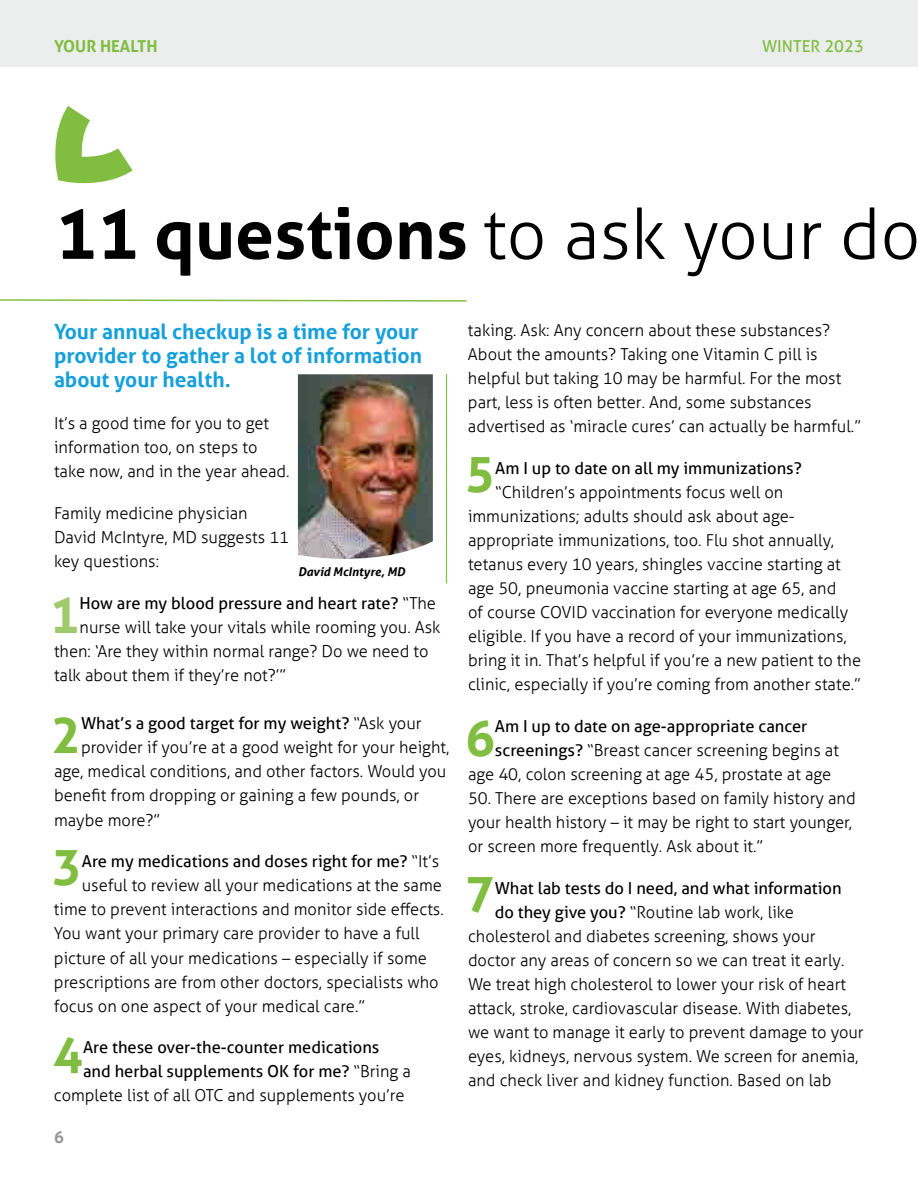
<style>
.page{position:relative;width:918px;height:1188px;background:#fff}
.page>*{position:absolute;margin:0;border:0;box-sizing:border-box;transform-origin:0 0}
.t1{font:700 69.75px "Aller";color:#000}
.t2{font:700 49.65px "Aller";color:#81bd41}
.t3{font:700 49.65px "Aller";color:#a0c96c}
.t4{font:700 21px/24px "Aller";color:#16a0db}
.t5{font:300 16.5px/24px "Aller";color:#000}
.t6{font:16.5px "Aller";color:#000}
.t7{font:700 16.5px "Aller";color:#81bd41}
.t8{font:16.5px "Aller";color:#81bd41}
.t9{font:700 16.5px "Aller";color:#989898}
.t10{font:italic 700 12px "Aller";color:#000}
.s1{font-weight:300}
.s2{font-weight:400}
</style>
<div class="page">
<div style="left:0;top:0;width:918px;height:68px;background:#eceded"></div>
<img style="left:298px;top:374px;width:135px;height:185px">
<hr style="left:446px;top:374px;width:1px;height:209px;background:#81bd41">
<svg style="left:0;top:299px;width:467px;height:3px"></svg>
<svg style="left:55px;top:106px;width:78px;height:78px"></svg>
<p class="t7" style="left:54px;top:36px;width:105px">YOUR HEALTH</p>
<p class="t8" style="left:762px;top:36px;width:103px">WINTER 2023</p>
<h1 class="t1" style="left:55px;top:191px;width:867px">11 questions <span class="s1">to ask your do</span></h1>
<p class="t4" style="left:54px;top:320px;width:370px">Your annual checkup is a time for your provider to gather a lot of information about your health.</p>
<p class="t5" style="left:54px;top:412px;width:237px">It’s a good time for you to get information too, on steps to take now, and in the year ahead.</p>
<p class="t5" style="left:54px;top:502px;width:237px">Family medicine physician<br>David McIntyre, MD suggests 11 key questions:</p>
<h2 class="t3" style="left:50px;top:585px;width:31px">1</h2>
<p class="t6" style="left:80px;top:594px;width:358px">How are my blood pressure and heart rate? <span class="s1">“The</span></p>
<p class="t10" style="left:298px;top:565px;width:108px">David McIntyre, MD</p>
<p class="t5" style="left:80px;top:616px;width:362px">nurse will take your vitals while rooming you. Ask</p>
<p class="t5" style="left:54px;top:640px;width:376px">then: ‘Are they within normal range? Do we need to</p>
<p class="t5" style="left:54px;top:664px;width:234px">talk about them if they’re not?’”</p>
<h2 class="t2" style="left:51px;top:705px;width:31px">2</h2>
<p class="t6" style="left:81px;top:714px;width:342px">What’s a good target for my weight? <span class="s1">“Ask your</span></p>
<p class="t5" style="left:81px;top:736px;width:370px">provider if you’re at a good weight for your height,</p>
<p class="t5" style="left:54px;top:760px;width:394px">age, medical conditions, and other factors. Would you</p>
<p class="t5" style="left:54px;top:784px;width:367px">benefit from dropping or gaining a few pounds, or</p>
<p class="t5" style="left:54px;top:808px;width:108px">maybe more?”</p>
<h2 class="t2" style="left:52px;top:837px;width:31px">3</h2>
<p class="t6" style="left:82px;top:852px;width:359px">Are my medications and doses right for me? <span class="s1">“It’s</span></p>
<p class="t5" style="left:82px;top:874px;width:362px">useful to review all your medications at the same</p>
<p class="t5" style="left:54px;top:898px;width:391px">time to prevent interactions and monitor side effects.</p>
<p class="t5" style="left:54px;top:922px;width:367px">You want your primary care provider to have a full</p>
<p class="t5" style="left:54px;top:946px;width:374px">picture of all your medications – especially if some</p>
<p class="t5" style="left:54px;top:970px;width:386px">prescriptions are from other doctors, specialists who</p>
<p class="t5" style="left:54px;top:994px;width:313px">focus on one aspect of your medical care.”</p>
<h2 class="t2" style="left:53px;top:1025px;width:31px">4</h2>
<p class="t6" style="left:83px;top:1038px;width:298px">Are these over-the-counter medications</p>
<p class="t6" style="left:83px;top:1062px;width:330px">and herbal supplements OK for me? <span class="s1">“Bring a</span></p>
<p class="t5" style="left:54px;top:1084px;width:352px">complete list of all OTC and supplements you’re</p>
<p class="t9" style="left:54px;top:1127px;width:11px">6</p>
<p class="t5" style="left:468px;top:318px;width:395px">taking. Ask: Any concern about these substances?<br>About the amounts? Taking one Vitamin C pill is helpful but taking 10 may be harmful. For the most part, less is often better. And, some substances advertised as ‘miracle cures’ can actually be harmful.”</p>
<h2 class="t2" style="left:465px;top:444px;width:31px">5</h2>
<p class="t6" style="left:495px;top:458px;width:308px">Am I up to date on all my immunizations?</p>
<p class="t5" style="left:468px;top:480px;width:395px;text-indent:27px">“Children’s appointments focus well on immunizations; adults should ask about age&shy;appropriate immunizations, too. Flu shot annually, tetanus every 10 years, shingles vaccine starting at age 50, pneumonia vaccine starting at age 65, and<br>of course COVID vaccination for everyone medically eligible. If you have a record of your immunizations, bring it in. That’s helpful if you’re a new patient to the clinic, especially if you’re coming from another state.”</p>
<h2 class="t2" style="left:465px;top:708px;width:31px">6</h2>
<p class="t6" style="left:495px;top:716px;width:314px">Am I up to date on age-appropriate cancer</p>
<p class="t5" style="left:495px;top:738px;width:346px"><span class="s2">screenings?</span> “Breast cancer screening begins at</p>
<p class="t5" style="left:468px;top:762px;width:365px">age 40, colon screening at age 45, prostate at age</p>
<p class="t5" style="left:468px;top:786px;width:389px">50. There are exceptions based on family history and your health history – it may be right to start younger, or screen more frequently. Ask about it.”</p>
<h2 class="t2" style="left:465px;top:864px;width:31px">7</h2>
<p class="t6" style="left:495px;top:878px;width:348px">What lab tests do I need, and what information</p>
<p class="t5" style="left:495px;top:900px;width:301px"><span class="s2">do they give you?</span> “Routine lab work, like</p>
<p class="t5" style="left:468px;top:924px;width:349px">cholesterol and diabetes screening, shows your</p>
<p class="t5" style="left:468px;top:948px;width:378px">doctor any areas of concern so we can treat it early.</p>
<p class="t5" style="left:468px;top:972px;width:380px">We treat high cholesterol to lower your risk of heart</p>
<p class="t5" style="left:468px;top:996px;width:385px">attack, stroke, cardiovascular disease. With diabetes,</p>
<p class="t5" style="left:468px;top:1020px;width:397px">we want to manage it early to prevent damage to your</p>
<p class="t5" style="left:468px;top:1044px;width:392px">eyes, kidneys, nervous system. We screen for anemia,</p>
<p class="t5" style="left:468px;top:1068px;width:365px">and check liver and kidney function. Based on lab</p>
</div>
